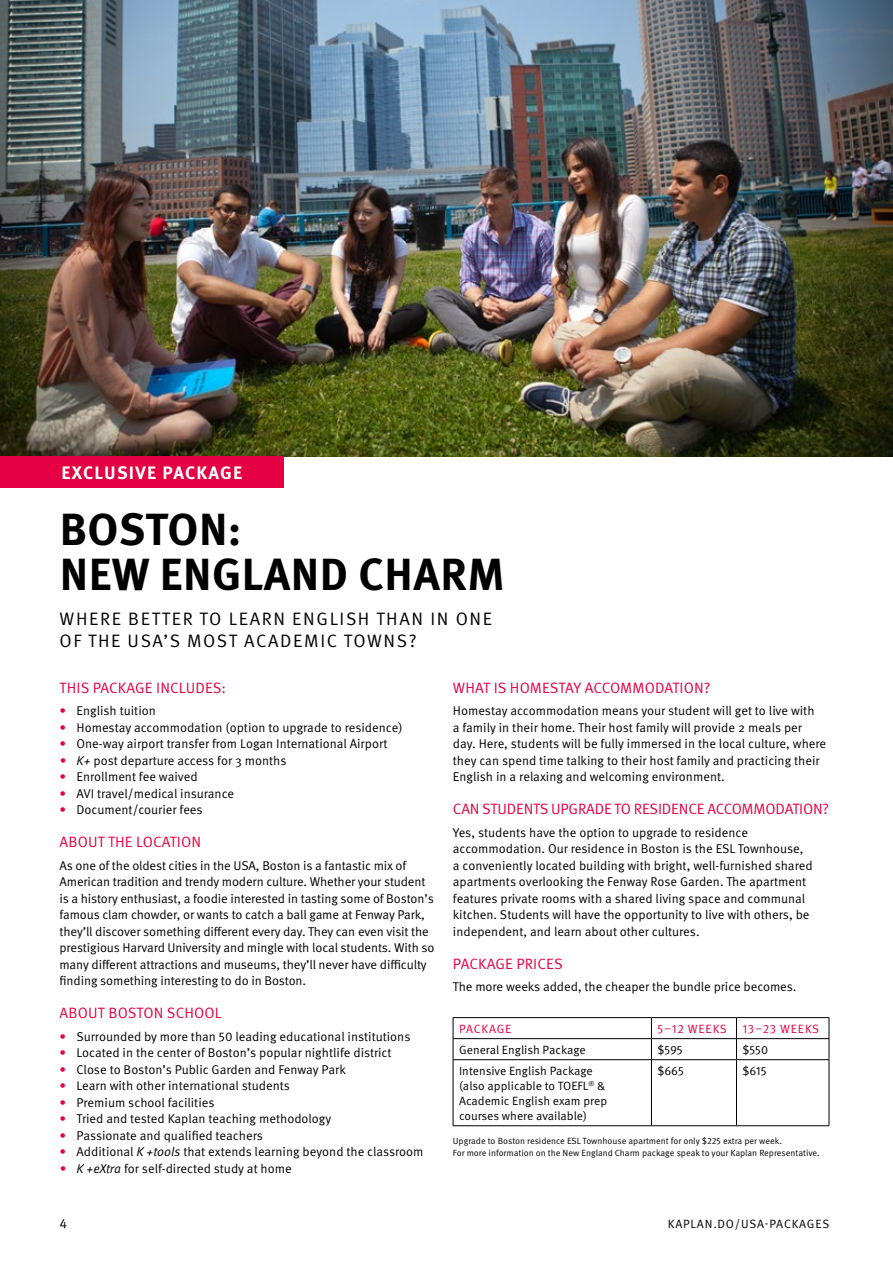
<style>
.page{position:relative;width:893px;height:1263px;background:#fff}
.page>*{position:absolute;margin:0;border:0;box-sizing:border-box;transform-origin:0 0}
.t1{font:700 45px/45px "Meta Pro";letter-spacing:.01em;color:#000}
.t2{font:18px/21.6px "Meta Pro Norm";letter-spacing:.09em;color:#000}
.t3{font:700 18px "Meta Pro";letter-spacing:.06em;color:#fff}
.t4{font:15px "Meta Pro Norm";color:#e50043}
.t5{font:13.5px "Meta Pro Norm";color:#000}
.t6{font:12.75px/16.5px "Meta Pro Norm";letter-spacing:-.005em;color:#000}
.t7{font:12px/15px "Meta Pro Norm";color:#000}
.t8{font:12px "Meta Pro Norm";letter-spacing:.07em;color:#e50043}
.t9{font:12px "Meta Pro Norm";letter-spacing:.07em;color:#000}
.t10{font:9px/11.7px "Meta Pro Norm";color:#000}
.s1{color:#e50043}
.s2{font-family:"Meta Pro Norm Ita";color:#e50043}
.s3{font-family:"Meta Pro Norm Ita"}
</style>
<div class="page">
<img style="left:0;top:0;width:893px;height:456px">
<div style="left:0;top:456px;width:284px;height:32px;background:#e50043"></div>
<hr style="left:892px;top:456px;width:1px;height:32px;background:#e50043">
<hr style="left:453px;top:1017px;width:198px;height:1px;background:#000">
<hr style="left:651px;top:1017px;width:85px;height:1px;background:#000">
<hr style="left:736px;top:1017px;width:93px;height:1px;background:#000">
<hr style="left:453px;top:1038px;width:198px;height:1px;background:#000">
<svg style="left:453px;top:1018px;width:1px;height:41px"></svg>
<hr style="left:651px;top:1038px;width:85px;height:1px;background:#000">
<svg style="left:651px;top:1018px;width:1px;height:41px"></svg>
<hr style="left:736px;top:1038px;width:93px;height:1px;background:#000">
<svg style="left:736px;top:1018px;width:1px;height:41px"></svg>
<svg style="left:829px;top:1018px;width:1px;height:41px"></svg>
<hr style="left:453px;top:1059px;width:198px;height:1px;background:#000">
<hr style="left:453px;top:1060px;width:1px;height:65px;background:#000">
<hr style="left:651px;top:1059px;width:85px;height:1px;background:#000">
<hr style="left:651px;top:1060px;width:1px;height:65px;background:#000">
<hr style="left:736px;top:1059px;width:93px;height:1px;background:#000">
<hr style="left:736px;top:1060px;width:1px;height:65px;background:#000">
<hr style="left:829px;top:1060px;width:1px;height:65px;background:#000">
<hr style="left:453px;top:1125px;width:198px;height:1px;background:#000">
<hr style="left:651px;top:1125px;width:85px;height:1px;background:#000">
<hr style="left:736px;top:1125px;width:93px;height:1px;background:#000">
<h2 class="t3" style="left:61px;top:458px;width:182px">EXCLUSIVE PACKAGE</h2>
<h1 class="t1" style="left:60px;top:504px;width:447px">BOSTON:<br>NEW ENGLAND CHARM</h1>
<h2 class="t2" style="left:60px;top:607px;width:434px">WHERE BETTER TO LEARN ENGLISH THAN IN ONE<br>OF THE USA’S MOST ACADEMIC TOWNS?</h2>
<p class="t4" style="left:60px;top:676px;width:168px">THIS PACKAGE INCLUDES:</p>
<p class="t6" style="left:60px;top:701px;width:98px"><span class="s1">•</span> English tuition</p>
<p class="t6" style="left:60px;top:718px;width:344px"><span class="s1">•</span> Homestay accommodation (option to upgrade to residence)</p>
<p class="t6" style="left:60px;top:734px;width:329px"><span class="s1">•</span> One-way airport transfer from Logan International Airport</p>
<p class="t6" style="left:60px;top:751px;width:229px"><span class="s2">•</span> <span class="s3">K+</span> post departure access for 3 months</p>
<p class="t6" style="left:60px;top:767px;width:140px"><span class="s1">•</span> Enrollment fee waived</p>
<p class="t6" style="left:60px;top:784px;width:176px"><span class="s1">•</span> AVI travel/medical insurance</p>
<p class="t6" style="left:60px;top:800px;width:145px"><span class="s1">•</span> Document/courier fees</p>
<p class="t4" style="left:60px;top:830px;width:143px">ABOUT THE LOCATION</p>
<p class="t6" style="left:60px;top:856px;width:377px">As one of the oldest cities in the USA, Boston is a fantastic mix of American tradition and trendy modern culture. Whether your student is a history enthusiast, a foodie interested in tasting some of Boston’s famous clam chowder, or wants to catch a ball game at Fenway Park, they’ll discover something different every day. They can even visit the prestigious Harvard University and mingle with local students. With so many different attractions and museums, they’ll never have difficulty finding something interesting to do in Boston.</p>
<p class="t4" style="left:60px;top:1001px;width:164px">ABOUT BOSTON SCHOOL</p>
<p class="t6" style="left:60px;top:1027px;width:352px"><span class="s1">•</span> Surrounded by more than 50 leading educational institutions</p>
<p class="t6" style="left:60px;top:1043px;width:334px"><span class="s1">•</span> Located in the center of Boston’s popular nightlife district</p>
<p class="t6" style="left:60px;top:1060px;width:288px"><span class="s1">•</span> Close to Boston’s Public Garden and Fenway Park</p>
<p class="t6" style="left:60px;top:1076px;width:232px"><span class="s1">•</span> Learn with other international students</p>
<p class="t6" style="left:60px;top:1093px;width:157px"><span class="s1">•</span> Premium school facilities</p>
<p class="t6" style="left:60px;top:1109px;width:273px"><span class="s1">•</span> Tried and tested Kaplan teaching methodology</p>
<p class="t6" style="left:60px;top:1126px;width:205px"><span class="s1">•</span> Passionate and qualified teachers</p>
<p class="t6" style="left:60px;top:1142px;width:366px"><span class="s1">•</span> Additional <span class="s3">K +tools</span> that extends learning beyond the classroom</p>
<p class="t6" style="left:60px;top:1159px;width:234px"><span class="s2">•</span> <span class="s3">K +eXtra</span> for self-directed study at home</p>
<p class="t4" style="left:453px;top:676px;width:259px">WHAT IS HOMESTAY ACCOMMODATION?</p>
<p class="t6" style="left:453px;top:701px;width:375px">Homestay accommodation means your student will get to live with<br>a family in their home. Their host family will provide 2 meals per day. Here, students will be fully immersed in the local culture, where they can spend time talking to their host family and practicing their English in a relaxing and welcoming environment.</p>
<p class="t4" style="left:453px;top:797px;width:378px">CAN STUDENTS UPGRADE TO RESIDENCE ACCOMMODATION?</p>
<p class="t6" style="left:453px;top:823px;width:361px">Yes, students have the option to upgrade to residence accommodation. Our residence in Boston is the ESL Townhouse, a conveniently located building with bright, well-furnished shared apartments overlooking the Fenway Rose Garden. The apartment features private rooms with a shared living space and communal kitchen. Students will have the opportunity to live with others, be independent, and learn about other cultures.</p>
<p class="t4" style="left:453px;top:952px;width:111px">PACKAGE PRICES</p>
<p class="t6" style="left:453px;top:977px;width:345px">The more weeks added, the cheaper the bundle price becomes.</p>
<p class="t8" style="left:459px;top:1019px;width:54px">PACKAGE</p>
<p class="t8" style="left:657px;top:1019px;width:71px">5–12 WEEKS</p>
<p class="t8" style="left:742px;top:1019px;width:78px">13–23 WEEKS</p>
<p class="t7" style="left:459px;top:1041px;width:128px">General English Package</p>
<p class="t7" style="left:657px;top:1041px;width:27px">$595</p>
<p class="t7" style="left:742px;top:1041px;width:27px">$550</p>
<p class="t7" style="left:459px;top:1062px;width:150px">Intensive English Package (also applicable to TOEFL<sup>®</sup> &amp;<br>Academic English exam prep courses where available)</p>
<p class="t7" style="left:657px;top:1062px;width:28px">$665</p>
<p class="t7" style="left:742px;top:1062px;width:26px">$615</p>
<p class="t10" style="left:453px;top:1134px;width:368px">Upgrade to Boston residence ESL Townhouse apartment for only $225 extra per week.<br>For more information on the New England Charm package speak to your Kaplan Representative.</p>
<p class="t5" style="left:60px;top:1213px;width:9px">4</p>
<p class="t9" style="left:668px;top:1214px;width:163px">KAPLAN.DO/USA-PACKAGES</p>
</div>
